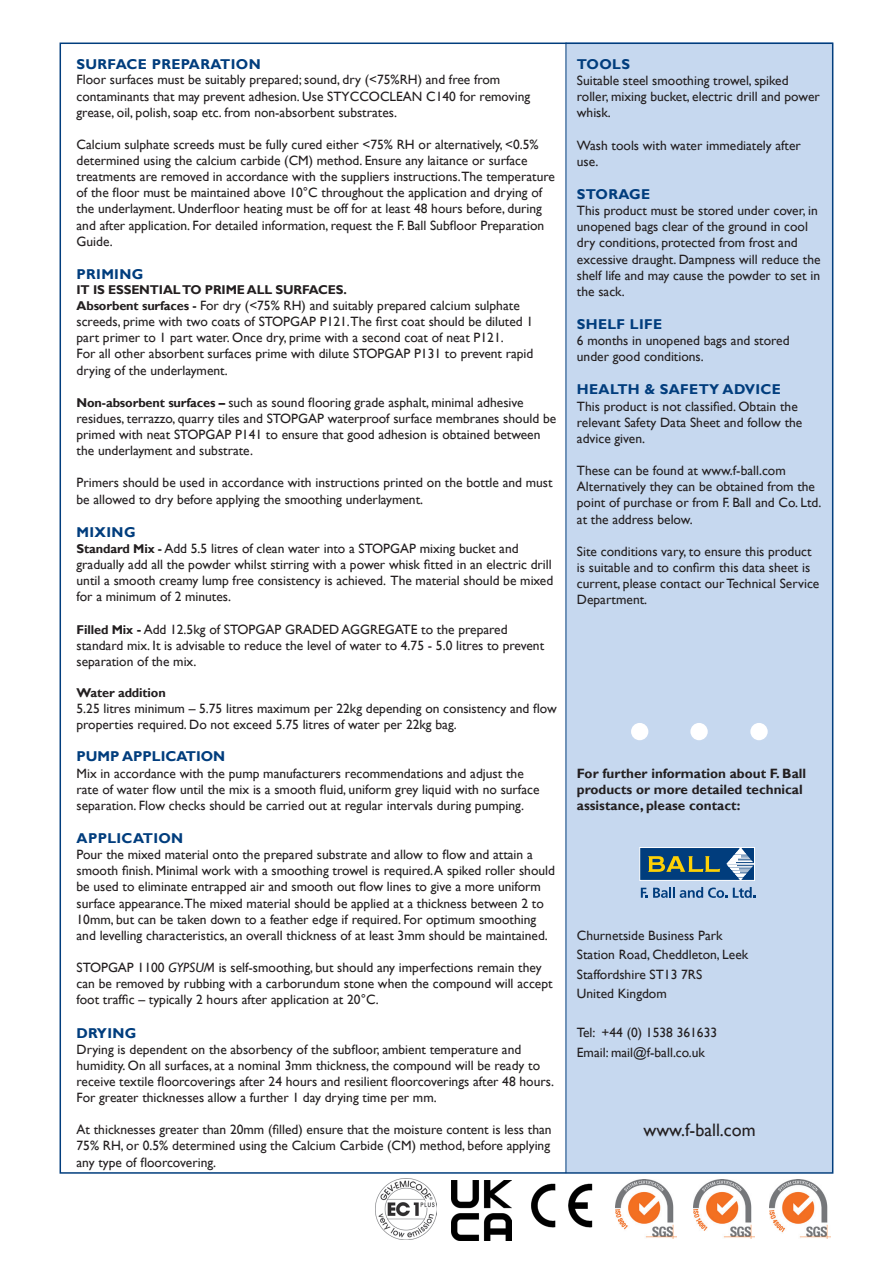
<style>
.page{position:relative;width:893px;height:1263px;background:#fff}
.page>*{position:absolute;margin:0;border:0;box-sizing:border-box;transform-origin:0 0}
.t1{font:18px "Gill Sans";color:#231f20}
.t2{font:700 14.25px "Gill Sans";letter-spacing:.025em;color:#013d7d}
.t3{font:700 14.25px "Gill Sans";color:#013d7d}
.t4{font:13.5px/16.2px "Gill Sans";color:#231f20}
.t5{font:700 13.5px "Gill Sans";color:#231f20}
.t6{font:700 12.75px "Gill Sans";letter-spacing:-.01em;color:#231f20}
.s1{font-weight:700;font-size:12.75px}
.s2{font-weight:700}
.s3{font-style:italic}
</style>
<div class="page">
<div style="left:566px;top:43px;width:267px;height:1129px;background:#c6d8ef"></div>
<hr style="left:566px;top:43px;width:1px;height:1130px;background:#013d7d">
<div style="left:690px;top:723px;width:18px;height:17px;background:#fff;border-radius:50%"></div>
<div style="left:631px;top:723px;width:17px;height:17px;background:#fff;border-radius:50%"></div>
<div style="left:750px;top:723px;width:18px;height:17px;background:#fff;border-radius:50%"></div>
<svg style="left:641px;top:887px;width:86px;height:11px"></svg>
<svg style="left:733px;top:887px;width:22px;height:11px"></svg>
<div style="left:639px;top:847px;width:116px;height:34px;background:#013d7d;border:1px solid #fff"></div>
<svg style="left:648px;top:856px;width:72px;height:16px"></svg>
<svg style="left:726px;top:847px;width:29px;height:33px"></svg>
<img style="left:375px;top:1178px;width:61px;height:61px">
<img style="left:531px;top:1183px;width:62px;height:45px">
<img style="left:770px;top:1179px;width:60px;height:59px">
<img style="left:693px;top:1179px;width:61px;height:59px">
<img style="left:615px;top:1179px;width:61px;height:59px">
<img style="left:452px;top:1180px;width:59px;height:60px">
<p class="t2" style="left:77px;top:56px;width:186px">SURFACE PREPARATION</p>
<p class="t4" style="left:77px;top:72px;width:455px">Floor surfaces must be suitably prepared; sound, dry (&lt;75%RH) and free from contaminants that may prevent adhesion. Use STYCCOCLEAN C140 for removing grease, oil, polish, soap etc. from non-absorbent substrates.</p>
<p class="t4" style="left:77px;top:137px;width:480px">Calcium sulphate screeds must be fully cured either &lt;75% RH or alternatively, &lt;0.5% determined using the calcium carbide (CM) method. Ensure any laitance or surface treatments are removed in accordance with the suppliers instructions.The temperature of the floor must be maintained above 10°C throughout the application and drying of the underlayment. Underfloor heating must be off for at least 48 hours before, during and after application. For detailed information, request the F. Ball Subfloor Preparation Guide.</p>
<p class="t2" style="left:77px;top:266px;width:68px">PRIMING</p>
<p class="t6" style="left:77px;top:282px;width:272px">IT IS ESSENTIAL TO PRIME ALL SURFACES.</p>
<p class="t4" style="left:77px;top:298px;width:458px"><span class="s1">Absorbent surfaces -</span> For dry (&lt;75% RH) and suitably prepared calcium sulphate screeds, prime with two coats of STOPGAP P121.The first coat should be diluted 1 part primer to 1 part water. Once dry, prime with a second coat of neat P121.</p>
<p class="t4" style="left:77px;top:346px;width:458px">For all other absorbent surfaces prime with dilute STOPGAP P131 to prevent rapid drying of the underlayment.</p>
<p class="t4" style="left:77px;top:394px;width:481px"><span class="s1">Non-absorbent surfaces –</span> such as sound flooring grade asphalt, minimal adhesive residues, terrazzo, quarry tiles and STOPGAP waterproof surface membranes should be primed with neat STOPGAP P141 to ensure that good adhesion is obtained between the underlayment and substrate.</p>
<p class="t4" style="left:77px;top:475px;width:477px">Primers should be used in accordance with instructions printed on the bottle and must be allowed to dry before applying the smoothing underlayment.</p>
<p class="t2" style="left:77px;top:523px;width:61px">MIXING</p>
<p class="t4" style="left:77px;top:541px;width:478px"><span class="s1">Standard Mix -</span> Add 5.5 litres of clean water into a STOPGAP mixing bucket and gradually add all the powder whilst stirring with a power whisk fitted in an electric drill until a smooth creamy lump free consistency is achieved. The material should be mixed for a minimum of 2 minutes.</p>
<p class="t4" style="left:77px;top:621px;width:469px"><span class="s1">Filled Mix</span> <span class="s2">-</span> Add 12.5kg of STOPGAP GRADED AGGREGATE to the prepared standard mix. It is advisable to reduce the level of water to 4.75 - 5.0 litres to prevent separation of the mix.</p>
<p class="t6" style="left:77px;top:685px;width:91px">Water addition</p>
<p class="t4" style="left:77px;top:701px;width:482px">5.25 litres minimum – 5.75 litres maximum per 22kg depending on consistency and flow properties required. Do not exceed 5.75 litres of water per 22kg bag.</p>
<p class="t3" style="left:77px;top:748px;width:150px">PUMP APPLICATION</p>
<p class="t4" style="left:77px;top:765px;width:464px">Mix in accordance with the pump manufacturers recommendations and adjust the rate of water flow until the mix is a smooth fluid, uniform grey liquid with no surface separation. Flow checks should be carried out at regular intervals during pumping.</p>
<p class="t2" style="left:77px;top:830px;width:108px">APPLICATION</p>
<p class="t4" style="left:77px;top:847px;width:480px">Pour the mixed material onto the prepared substrate and allow to flow and attain a smooth finish. Minimal work with a smoothing trowel is required. A spiked roller should be used to eliminate entrapped air and smooth out flow lines to give a more uniform surface appearance.The mixed material should be applied at a thickness between 2 to 10mm, but can be taken down to a feather edge if required. For optimum smoothing and levelling characteristics, an overall thickness of at least 3mm should be maintained.</p>
<p class="t4" style="left:77px;top:960px;width:478px">STOPGAP 1100 <span class="s3">GYPSUM</span> is self-smoothing, but should any imperfections remain they can be removed by rubbing with a carborundum stone when the compound will accept foot traffic – typically 2 hours after application at 20°C.</p>
<p class="t2" style="left:77px;top:1024px;width:61px">DRYING</p>
<p class="t4" style="left:77px;top:1041px;width:479px">Drying is dependent on the absorbency of the subfloor, ambient temperature and humidity. On all surfaces, at a nominal 3mm thickness, the compound will be ready to receive textile floorcoverings after 24 hours and resilient floorcoverings after 48 hours.<br>For greater thicknesses allow a further 1 day drying time per mm.</p>
<p class="t4" style="left:77px;top:1122px;width:477px;text-align:justify">At thicknesses greater than 20mm (filled) ensure that the moisture content is less than 75% RH, or 0.5% determined using the Calcium Carbide (CM) method, before applying any type of floorcovering.</p>
<p class="t2" style="left:577px;top:56px;width:55px">TOOLS</p>
<p class="t4" style="left:577px;top:73px;width:244px">Suitable steel smoothing trowel, spiked roller, mixing bucket, electric drill and power whisk.</p>
<p class="t4" style="left:577px;top:137px;width:225px">Wash tools with water immediately after use.</p>
<p class="t2" style="left:577px;top:186px;width:75px">STORAGE</p>
<p class="t4" style="left:577px;top:203px;width:245px">This product must be stored under cover, in unopened bags clear of the ground in cool dry conditions, protected from frost and excessive draught. Dampness will reduce the shelf life and may cause the powder to set in the sack.</p>
<p class="t2" style="left:577px;top:316px;width:87px">SHELF LIFE</p>
<p class="t4" style="left:577px;top:333px;width:214px">6 months in unopened bags and stored under good conditions.</p>
<p class="t2" style="left:577px;top:381px;width:206px">HEALTH &amp; SAFETY ADVICE</p>
<p class="t4" style="left:577px;top:398px;width:227px">This product is not classified. Obtain the relevant Safety Data Sheet and follow the advice given.</p>
<p class="t4" style="left:577px;top:463px;width:246px">These can be found at www.f-ball.com Alternatively they can be obtained from the point of purchase or from F. Ball and Co. Ltd. at the address below.</p>
<p class="t4" style="left:577px;top:543px;width:244px">Site conditions vary, to ensure this product is suitable and to confirm this data sheet is current, please contact our Technical Service Department.</p>
<p class="t5" style="left:577px;top:765px;width:231px">For further information about F. Ball</p>
<p class="t5" style="left:577px;top:781px;width:227px">products or more detailed technical</p>
<p class="t5" style="left:577px;top:797px;width:165px">assistance, please contact:</p>
<p class="t4" style="left:577px;top:927px;width:147px">Churnetside Business Park</p>
<p class="t4" style="left:577px;top:947px;width:173px">Station Road, Cheddleton, Leek</p>
<p class="t4" style="left:577px;top:966px;width:127px">Staffordshire ST13 7RS</p>
<p class="t4" style="left:577px;top:986px;width:91px">United Kingdom</p>
<p class="t4" style="left:577px;top:1025px;width:142px">Tel: +44 (0) 1538 361633</p>
<p class="t4" style="left:577px;top:1044px;width:130px">Email: mail@f-ball.co.uk</p>
<p class="t1" style="left:643px;top:1119px;width:114px">www.f-ball.com</p>
</div>
